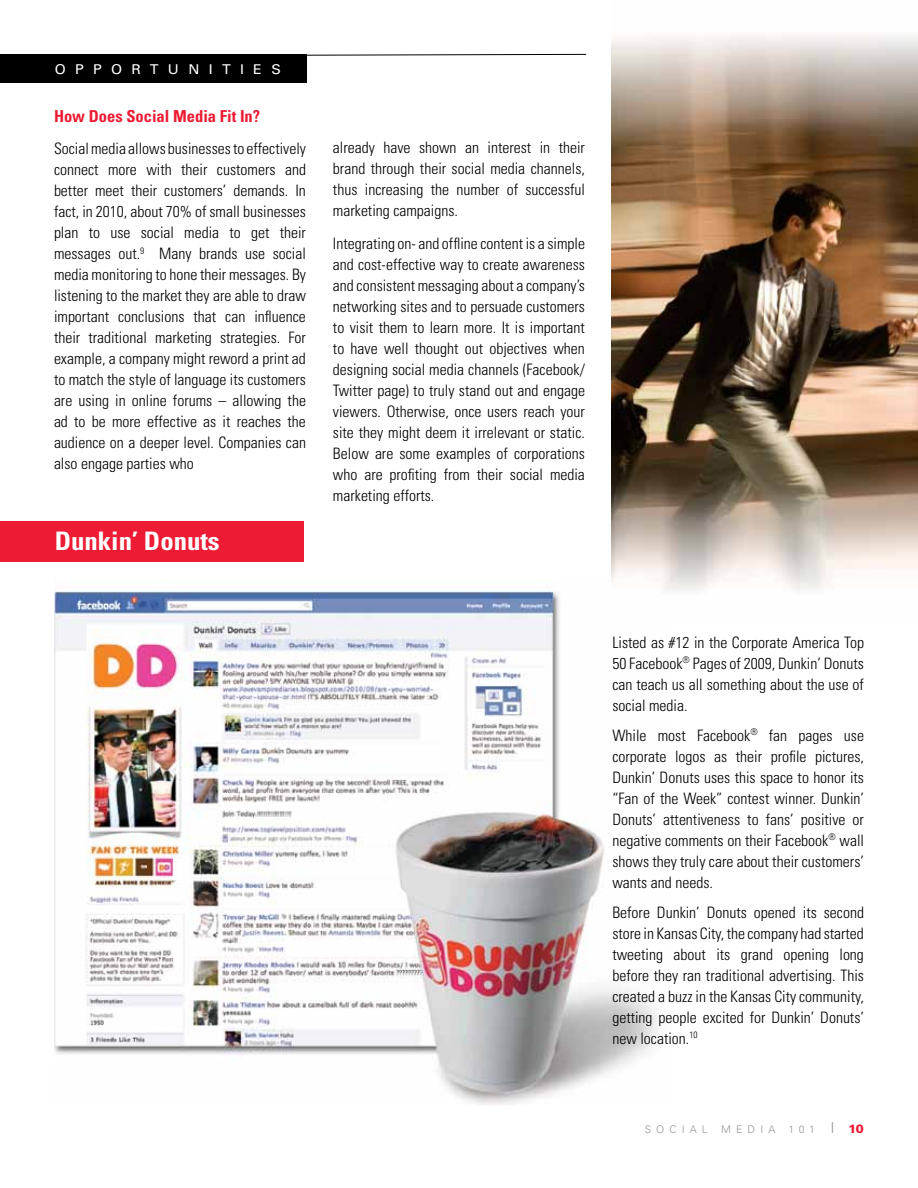
<style>
.page{position:relative;width:918px;height:1188px;background:#fff}
.page>*{position:absolute;margin:0;border:0;box-sizing:border-box;transform-origin:0 0}
.t1{font:700 condensed 25.5px "Univers";color:#fff;scale:1.05 1}
.t2{font:700 condensed 16.5px "Univers";color:#ed1b33}
.t3{font:300 condensed 15.75px/21px "Univers";color:#000;text-align:justify}
.t4{font:13.5px "Univers";letter-spacing:.66em;color:#fff;scale:1.05 1}
.t5{font:300 10.5px "Univers";letter-spacing:.49em;color:#939598}
.s1{font-size:15px}
.s2{font-weight:900;font-size:12px;color:#ed1b35}
</style>
<div class="page">
<img style="left:54px;top:588px;width:603px;height:517px">
<svg style="left:0;top:54px;width:587px;height:2px"></svg>
<div style="left:0;top:55px;width:307px;height:28px;background:#000"></div>
<img style="left:611px;top:34px;width:307px;height:590px">
<div style="left:0;top:521px;width:303px;height:41px;background:#ed1b33"></div>
<p class="t4" style="left:55px;top:61px;width:217px">OPPORTUNITIES</p>
<p class="t2" style="left:54px;top:106px;width:208px">How Does Social Media Fit In?</p>
<p class="t3" style="left:54px;top:138px;width:254px">Social media allows businesses to effectively connect more with their customers and better meet their customers’ demands. In fact, in 2010, about 70% of small businesses plan to use social media to get their messages out.<sup>9</sup> Many brands use social media monitoring to hone their messages. By listening to the market they are able to draw important conclusions that can influence their traditional marketing strategies. For example, a company might reword a print ad to match the style of language its customers are using in online forums – allowing the ad to be more effective as it reaches the audience on a deeper level. Companies can also engage parties who</p>
<p class="t3" style="left:333px;top:137px;width:254px">already have shown an interest in their brand through their social media channels, thus increasing the number of successful marketing campaigns.</p>
<p class="t3" style="left:333px;top:233px;width:254px">Integrating on- and offline content is a simple and cost-effective way to create awareness and consistent messaging about a company’s networking sites and to persuade customers to visit them to learn more. It is important to have well thought out objectives when designing social media channels (Facebook/ Twitter page) to truly stand out and engage viewers. Otherwise, once users reach your site they might deem it irrelevant or static.<br>Below are some examples of corporations who are profiting from their social media marketing efforts.</p>
<h1 class="t1" style="left:55px;top:525px;width:159px">Dunkin’ Donuts</h1>
<p class="t3" style="left:612px;top:632px;width:253px">Listed as #12 in the Corporate America Top 50 Facebook<sup>®</sup> Pages of 2009, Dunkin’ Donuts can teach us all something about the use of social media.</p>
<p class="t3" style="left:612px;top:725px;width:253px">While most Facebook<sup>®</sup> fan pages use corporate logos as their profile pictures, Dunkin’ Donuts uses this space to honor its “Fan of the Week” contest winner. Dunkin’ Donuts’ attentiveness to fans’ positive or negative comments on their Facebook<sup>®</sup> wall shows they truly care about their customers’ wants and needs.</p>
<p class="t3" style="left:612px;top:902px;width:253px">Before Dunkin’ Donuts opened its second store in Kansas City, the company had started tweeting about its grand opening long before they ran traditional advertising. This created a buzz in the Kansas City community, getting people excited for Dunkin’ Donuts’ new location.<sup>10</sup></p>
<p class="t5" style="left:645px;top:1123px;width:65px">SOCIAL</p>
<p class="t5" style="left:721px;top:1123px;width:56px">MEDIA</p>
<p class="t5" style="left:789px;top:1123px;width:77px">101 <span class="s1">I</span> <span class="s2">10</span></p>
</div>
